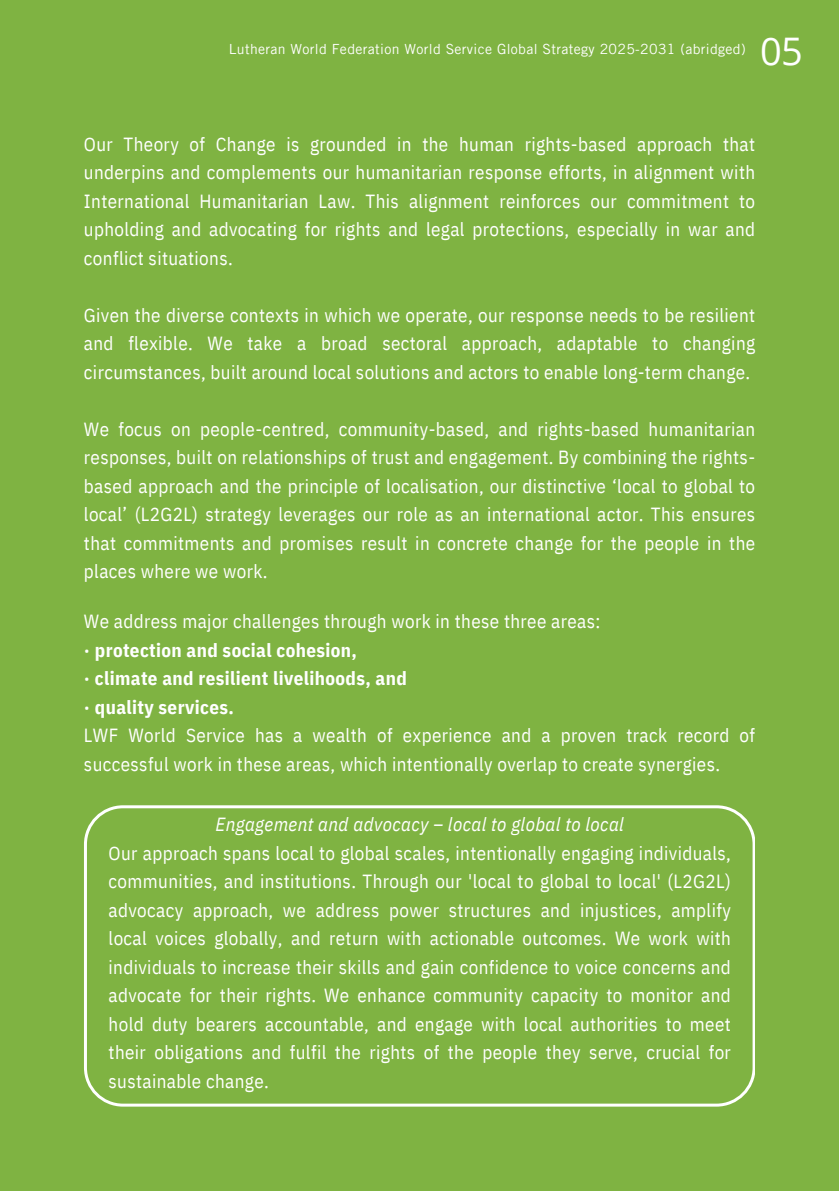
<style>
.page{position:relative;width:839px;height:1191px;background:#fff}
.page>*{position:absolute;margin:0;border:0;box-sizing:border-box;transform-origin:0 0}
.t1{font:38px "Open Sans";color:#fff}
.t2{font:19px/28.4px "IBM Plex Sans Cond";letter-spacing:.02em;color:#fff;text-align:justify}
.t3{font:14px "Trade Gothic LT Pro";letter-spacing:.025em;color:#fff}
.s1{font-weight:700}
.s2{font-style:italic}
</style>
<div class="page">
<div style="left:0;top:0;width:838px;height:1191px;background:#7fb342"></div>
<svg style="left:84px;top:805px;width:670px;height:302px"></svg>
<h1 class="t3" style="left:229px;top:44px;width:518px">Lutheran World Federation World Service Global Strategy 2025-2031 (abridged)</h1>
<h1 class="t1" style="left:760px;top:24px;width:44px">05</h1>
<p class="t2" style="left:84px;top:129px;width:672px">Our Theory of Change is grounded in the human rights-based approach that underpins and complements our humanitarian response efforts, in alignment with International Humanitarian Law. This alignment reinforces our commitment to upholding and advocating for rights and legal protections, especially in war and conflict situations.</p>
<p class="t2" style="left:84px;top:300px;width:672px">Given the diverse contexts in which we operate, our response needs to be resilient and flexible. We take a broad sectoral approach, adaptable to changing circumstances, built around local solutions and actors to enable long-term change.</p>
<h1 class="t2" style="left:84px;top:414px;width:672px">We focus on people-centred, community-based, and rights-based humanitarian responses, built on relationships of trust and engagement. By combining the rights&shy;based approach and the principle of localisation, our distinctive ‘local to global to local’ (L2G2L) strategy leverages our role as an international actor. This ensures that commitments and promises result in concrete change for the people in the places where we work.</h1>
<h1 class="t2" style="left:84px;top:607px;width:672px;text-align:left">We address major challenges through work in these three areas:<br><span class="s1">· protection and social cohesion,<br>· climate and resilient livelihoods, and<br>· quality services.<br></span>LWF World Service has a wealth of experience and a proven track record of successful work in these areas, which intentionally overlap to create synergies.</h1>
<h1 class="t2" style="left:109px;top:810px;width:623px;text-align:left;text-indent:107px"><span class="s2">Engagement and advocacy – local to global to local<br></span>Our approach spans local to global scales, intentionally engaging individuals, communities, and institutions. Through our 'local to global to local' (L2G2L) advocacy approach, we address power structures and injustices, amplify local voices globally, and return with actionable outcomes. We work with individuals to increase their skills and gain confidence to voice concerns and advocate for their rights. We enhance community capacity to monitor and hold duty bearers accountable, and engage with local authorities to meet their obligations and fulfil the rights of the people they serve, crucial for sustainable change.</h1>
</div>
